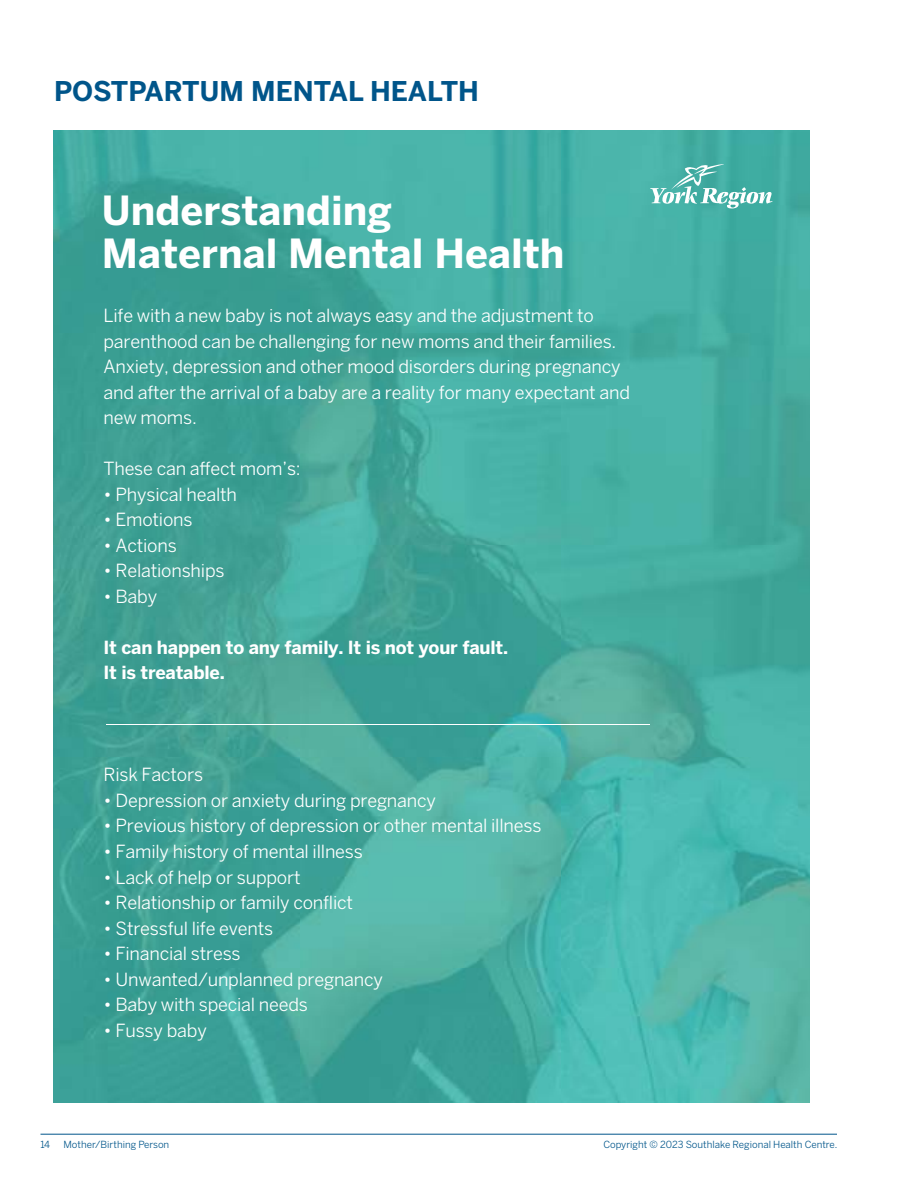
<style>
.page{position:relative;width:918px;height:1188px;background:#fff}
.page>*{position:absolute;margin:0;border:0;box-sizing:border-box;transform-origin:0 0}
.t1{font:700 39.9px/43px "Benton Sans";color:#fff}
.t2{font:700 27px "Benton Sans";color:#00558a}
.t3{font:18px/25.5px "Benton Sans";letter-spacing:-.01em;color:#fff}
.t4{font:700 18px/25.5px "Benton Sans";letter-spacing:-.01em;color:#fff}
.t5{font:9.75px "Benton Sans";color:#00558a}
</style>
<div class="page">
<hr style="left:40px;top:1134px;width:797px;height:1px;background:#00558a">
<img style="left:54px;top:131px;width:756px;height:972px">
<hr style="left:106px;top:725px;width:544px;height:1px;background:#fff">
<svg style="left:650px;top:164px;width:123px;height:44px;background:#68beb5"></svg>
<h2 class="t2" style="left:54px;top:75px;width:426px">POSTPARTUM MENTAL HEALTH</h2>
<h1 class="t1" style="left:102px;top:188px;width:464px">Understanding<br>Maternal Mental Health</h1>
<p class="t3" style="left:104px;top:303px;width:528px">Life with a new baby is not always easy and the adjustment to parenthood can be challenging for new moms and their families.<br>Anxiety, depression and other mood disorders during pregnancy and after the arrival of a baby are a reality for many expectant and new moms.</p>
<p class="t3" style="left:104px;top:456px;width:199px">These can affect mom’s:</p>
<p class="t3" style="left:104px;top:481px;width:135px">• Physical health</p>
<p class="t3" style="left:104px;top:507px;width:91px">• Emotions</p>
<p class="t3" style="left:104px;top:532px;width:75px">• Actions</p>
<p class="t3" style="left:104px;top:558px;width:123px">• Relationships</p>
<p class="t3" style="left:104px;top:583px;width:55px">• Baby</p>
<p class="t4" style="left:104px;top:634px;width:406px">It can happen to any family. It is not your fault.<br>It is treatable.</p>
<p class="t3" style="left:104px;top:762px;width:101px">Risk Factors</p>
<p class="t3" style="left:104px;top:787px;width:334px">• Depression or anxiety during pregnancy</p>
<p class="t3" style="left:104px;top:813px;width:439px">• Previous history of depression or other mental illness</p>
<p class="t3" style="left:104px;top:838px;width:261px">• Family history of mental illness</p>
<p class="t3" style="left:104px;top:864px;width:199px">• Lack of help or support</p>
<p class="t3" style="left:104px;top:890px;width:251px">• Relationship or family conflict</p>
<p class="t3" style="left:104px;top:915px;width:171px">• Stressful life events</p>
<p class="t3" style="left:104px;top:941px;width:139px">• Financial stress</p>
<p class="t3" style="left:104px;top:966px;width:281px">• Unwanted/unplanned pregnancy</p>
<p class="t3" style="left:104px;top:992px;width:206px">• Baby with special needs</p>
<p class="t3" style="left:104px;top:1017px;width:105px">• Fussy baby</p>
<p class="t5" style="left:40px;top:1139px;width:11px">14</p>
<p class="t5" style="left:63px;top:1139px;width:107px">Mother/Birthing Person</p>
<p class="t5" style="left:603px;top:1139px;width:235px">Copyright © 2023 Southlake Regional Health Centre.</p>
</div>
